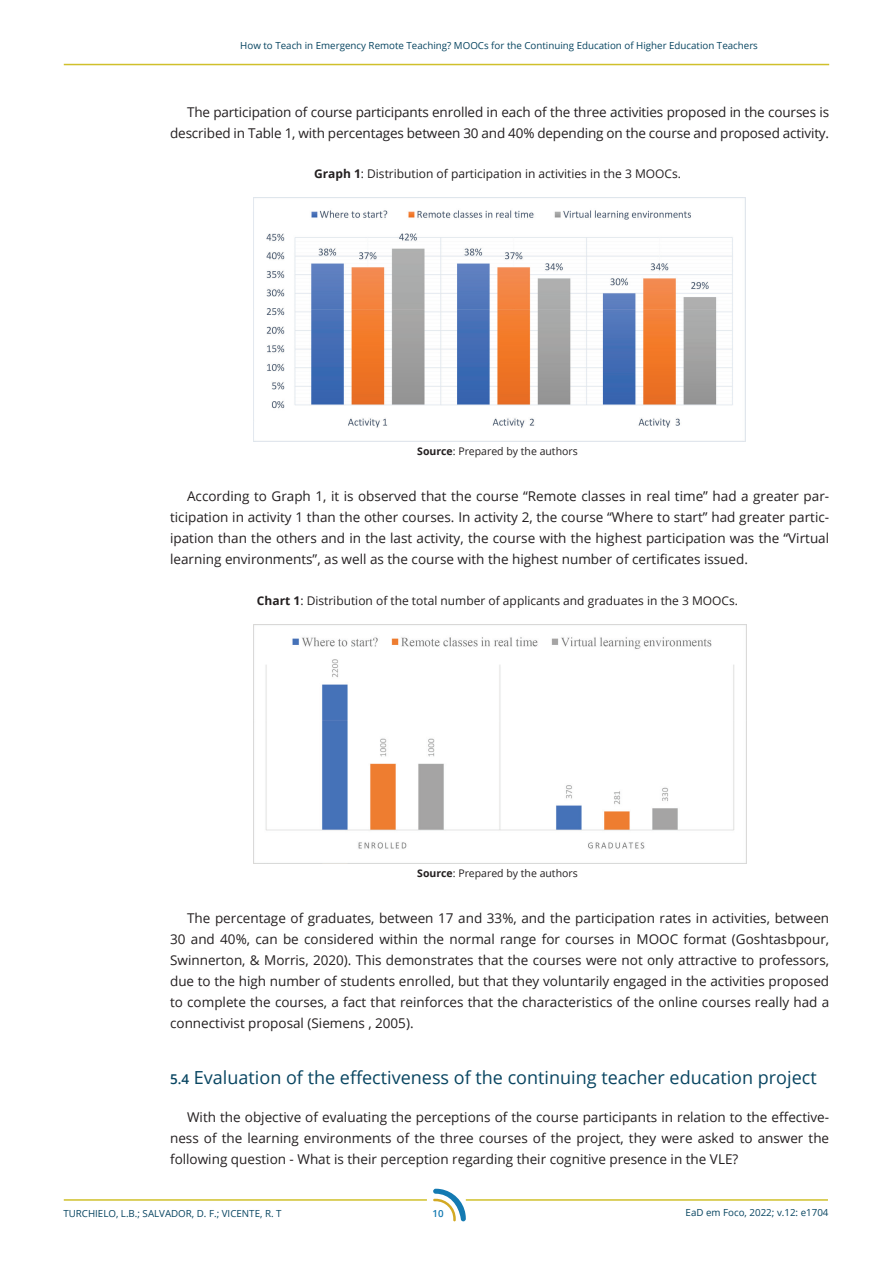
<style>
.page{position:relative;width:893px;height:1263px;background:#fff}
.page>*{position:absolute;margin:0;border:0;box-sizing:border-box;transform-origin:0 0}
.t1{font:18px "Open Sans";color:#084561}
.t2{font:13.5px/21px "Open Sans";letter-spacing:-.01em;color:#231f20;text-align:justify}
.t3{font:12px "Open Sans";color:#231f20}
.t4{font:10.5px "Open Sans";color:#231f20}
.t5{font:9.75px "Open Sans";color:#084561}
.t6{font:600 9.75px "Open Sans";color:#147ab2}
.s1{font-weight:700}
.s2{font-weight:600;font-size:13.5px}
</style>
<div class="page">
<hr style="left:64px;top:64px;width:765px;height:1px;background:#d0c02b">
<hr style="left:466px;top:1199px;width:362px;height:2px;background:#d0c02b">
<svg style="left:433px;top:1189px;width:33px;height:32px"></svg>
<hr style="left:64px;top:1199px;width:363px;height:2px;background:#d0c02b">
<img style="left:266px;top:198px;width:480px;height:243px">
<img style="left:253px;top:624px;width:493px;height:239px">
<p class="t5" style="left:240px;top:39px;width:519px">How to Teach in Emergency Remote Teaching? MOOCs for the Continuing Education of Higher Education Teachers</p>
<p class="t2" style="left:170px;top:101px;width:661px;text-align:right">The participation of course participants enrolled in each of the three activities proposed in the courses is described in Table 1, with percentages between 30 and 40% depending on the course and proposed activity.</p>
<p class="t3" style="left:314px;top:166px;width:369px"><span class="s1">Graph 1</span>: Distribution of participation in activities in the 3 MOOCs.</p>
<p class="t4" style="left:417px;top:444px;width:162px"><span class="s1">Source</span>: Prepared by the authors</p>
<p class="t2" style="left:170px;top:485px;width:661px;text-indent:17px">According to Graph 1, it is observed that the course “Remote classes in real time” had a greater par&shy;ticipation in activity 1 than the other courses. In activity 2, the course “Where to start” had greater partic&shy;ipation than the others and in the last activity, the course with the highest participation was the “Virtual learning environments”, as well as the course with the highest number of certificates issued.</p>
<p class="t3" style="left:257px;top:592px;width:483px"><span class="s1">Chart 1</span>: Distribution of the total number of applicants and graduates in the 3 MOOCs.</p>
<p class="t4" style="left:417px;top:865px;width:162px"><span class="s1">Source</span>: Prepared by the authors</p>
<p class="t2" style="left:170px;top:907px;width:661px;text-indent:17px">The percentage of graduates, between 17 and 33%, and the participation rates in activities, between 30 and 40%, can be considered within the normal range for courses in MOOC format (Goshtasbpour, Swinnerton, &amp; Morris, 2020). This demonstrates that the courses were not only attractive to professors, due to the high number of students enrolled, but that they voluntarily engaged in the activities proposed to complete the courses, a fact that reinforces that the characteristics of the online courses really had a connectivist proposal (Siemens , 2005).</p>
<h1 class="t1" style="left:170px;top:1065px;width:648px"><span class="s2">5.4</span> Evaluation of the effectiveness of the continuing teacher education project</h1>
<p class="t2" style="left:170px;top:1106px;width:661px;text-indent:17px">With the objective of evaluating the perceptions of the course participants in relation to the effective&shy;ness of the learning environments of the three courses of the project, they were asked to answer the following question - What is their perception regarding their cognitive presence in the VLE?</p>
<p class="t5" style="left:63px;top:1206px;width:220px">TURCHIELO, L.B.; SALVADOR, D. F.; VICENTE, R. T</p>
<p class="t5" style="left:686px;top:1206px;width:144px">EaD em Foco, 2022; v.12: e1704</p>
<p class="t6" style="left:432px;top:1207px;width:13px">10</p>
</div>
